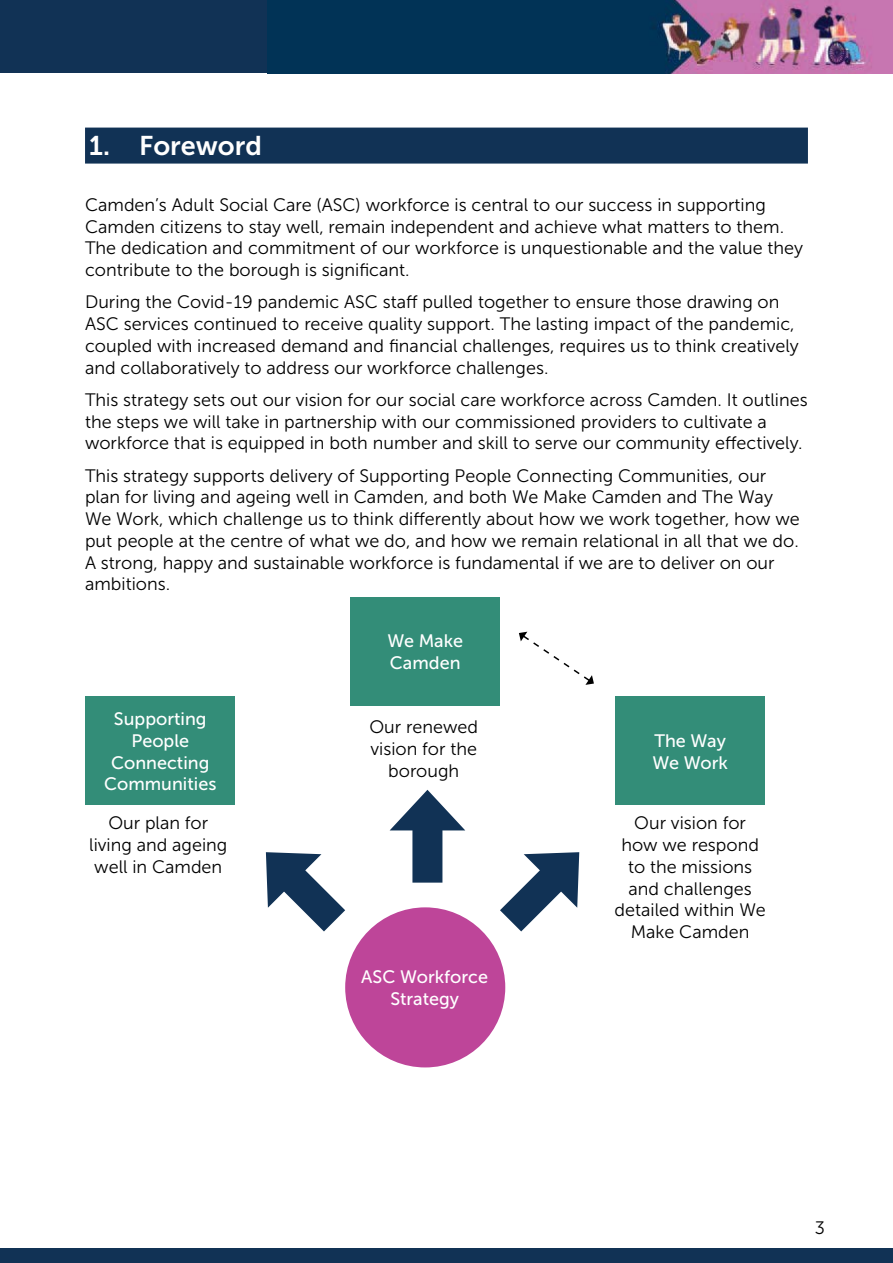
<style>
.page{position:relative;width:893px;height:1263px;background:#fff}
.page>*{position:absolute;margin:0;border:0;box-sizing:border-box;transform-origin:0 0}
.Sub_Blue_Shaded{font:27px "Museo Sans 700";color:#fff}
.Body{font:18px/21.8px "Museo Sans 300";color:#000}
.Body-2{font:18px/21.8px "Museo Sans 500";color:#fff;text-align:center}
</style>
<div class="page">
<div style="left:0;top:1248px;width:893px;height:15px;background:#113255"></div>
<div style="left:0;top:0;width:893px;height:73px;background:#113255"></div>
<img style="left:267px;top:0;width:626px;height:73px">
<div style="left:85px;top:128px;width:723px;height:36px;background:#113255"></div>
<div style="left:350px;top:597px;width:150px;height:109px;background:#338d78"></div>
<div style="left:86px;top:697px;width:149px;height:108px;background:#338d78"></div>
<div style="left:615px;top:697px;width:150px;height:108px;background:#338d78"></div>
<div style="left:345px;top:907px;width:160px;height:160px;background:#be4599;border-radius:50%"></div>
<svg style="left:265px;top:852px;width:112px;height:111px"></svg>
<svg style="left:519px;top:632px;width:75px;height:53px"></svg>
<svg style="left:390px;top:790px;width:190px;height:173px"></svg>
<p class="Sub_Blue_Shaded" style="left:89px;top:131px;width:174px">1. Foreword</p>
<p class="Body" style="left:85px;top:194px;width:720px">Camden’s Adult Social Care (ASC) workforce is central to our success in supporting Camden citizens to stay well, remain independent and achieve what matters to them.<br>The dedication and commitment of our workforce is unquestionable and the value they contribute to the borough is significant.</p>
<p class="Body" style="left:85px;top:291px;width:715px">During the Covid-19 pandemic ASC staff pulled together to ensure those drawing on ASC services continued to receive quality support. The lasting impact of the pandemic, coupled with increased demand and financial challenges, requires us to think creatively and collaboratively to address our workforce challenges.</p>
<p class="Body" style="left:85px;top:389px;width:724px">This strategy sets out our vision for our social care workforce across Camden. It outlines the steps we will take in partnership with our commissioned providers to cultivate a workforce that is equipped in both number and skill to serve our community effectively.</p>
<p class="Body" style="left:85px;top:465px;width:716px">This strategy supports delivery of Supporting People Connecting Communities, our plan for living and ageing well in Camden, and both We Make Camden and The Way We Work, which challenge us to think differently about how we work together, how we put people at the centre of what we do, and how we remain relational in all that we do.<br>A strong, happy and sustainable workforce is fundamental if we are to deliver on our ambitions.</p>
<p class="Body-2" style="left:387px;top:630px;width:77px">We Make</p>
<p class="Body-2" style="left:390px;top:652px;width:72px">Camden</p>
<p class="Body-2" style="left:114px;top:708px;width:94px">Supporting</p>
<p class="Body-2" style="left:104px;top:730px;width:114px">People<br>Connecting<br>Communities</p>
<p class="Body-2" style="left:654px;top:730px;width:73px">The Way</p>
<p class="Body" style="left:369px;top:716px;width:110px;text-align:center">Our renewed vision for the borough</p>
<p class="Body-2" style="left:652px;top:751px;width:77px">We Work</p>
<p class="Body" style="left:89px;top:812px;width:140px;text-align:center">Our plan for living and ageing well in Camden</p>
<p class="Body-2" style="left:361px;top:966px;width:128px">ASC Workforce<br>Strategy</p>
<p class="Body" style="left:614px;top:812px;width:153px;text-align:center">Our vision for how we respond to the missions and challenges detailed within We<br>Make Camden</p>
<p class="Body" style="left:815px;top:1217px;width:12px">3</p>
</div>
